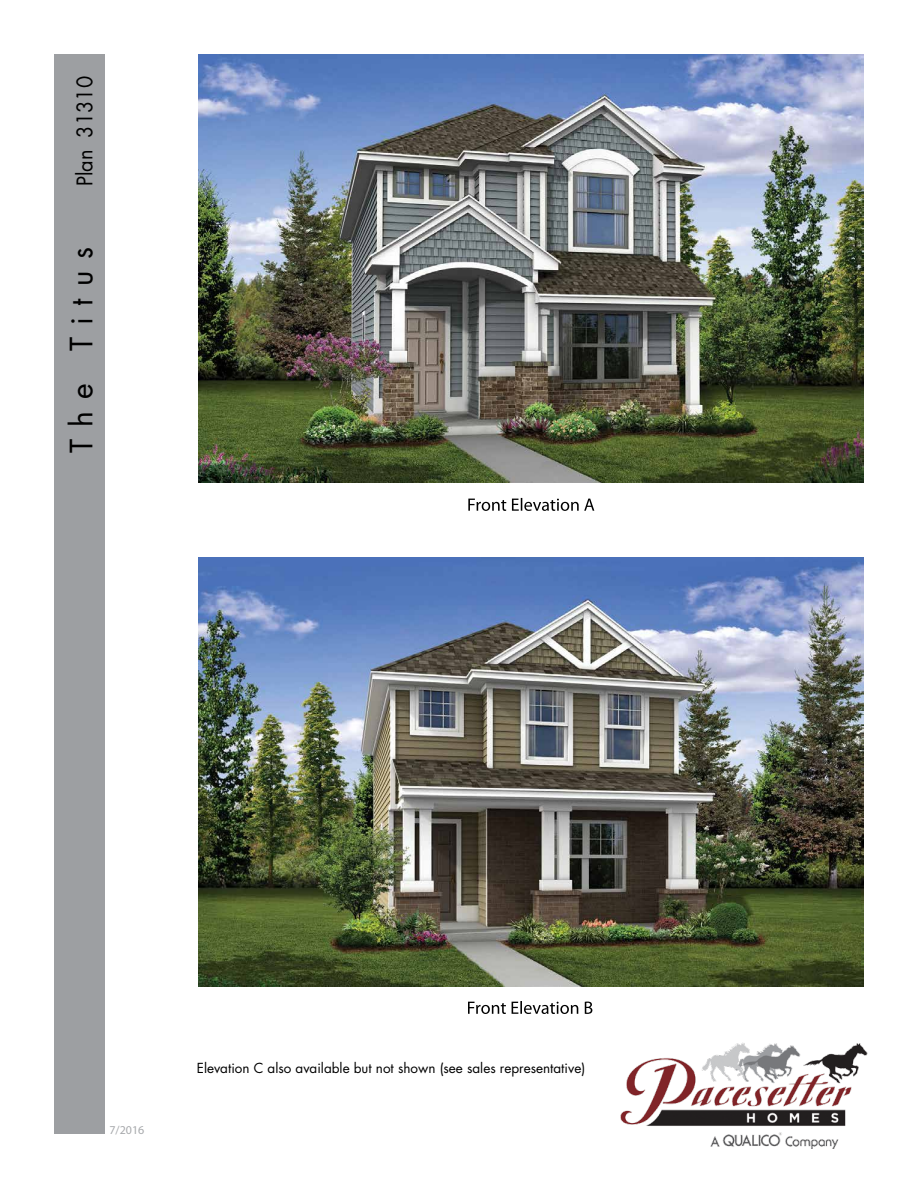
<style>
.page{position:relative;width:918px;height:1188px;background:#fff}
.page>*{position:absolute;margin:0;border:0;box-sizing:border-box;transform-origin:0 0}
.t1{font:30px "Futura";letter-spacing:.4em;color:#000}
.t2{font:21px "Futura";color:#000;scale:.95 1}
.t3{font:13.5px "Futura";color:#000}
.t4{font:12px "Myriad Pro";color:#a7a9ac}
</style>
<div class="page">
<div style="left:54px;top:54px;width:50px;height:1080px;background:#9d9fa2"></div>
<svg style="left:468px;top:498px;width:126px;height:13px"></svg>
<svg style="left:468px;top:1001px;width:124px;height:13px"></svg>
<img style="left:199px;top:54px;width:665px;height:429px">
<img style="left:199px;top:557px;width:665px;height:429px">
<img style="left:620px;top:1043px;width:247px;height:105px">
<h2 class="t2" style="left:70px;top:186px;width:118px;rotate:-90deg">Plan 31310</h2>
<h1 class="t1" style="left:61px;top:453px;width:208px;rotate:-90deg">The Titus</h1>
<p class="t4" style="left:110px;top:1123px;width:36px">7/2016</p>
<p class="t3" style="left:197px;top:1059px;width:390px">Elevation C also available but not shown (see sales representative)</p>
</div>
